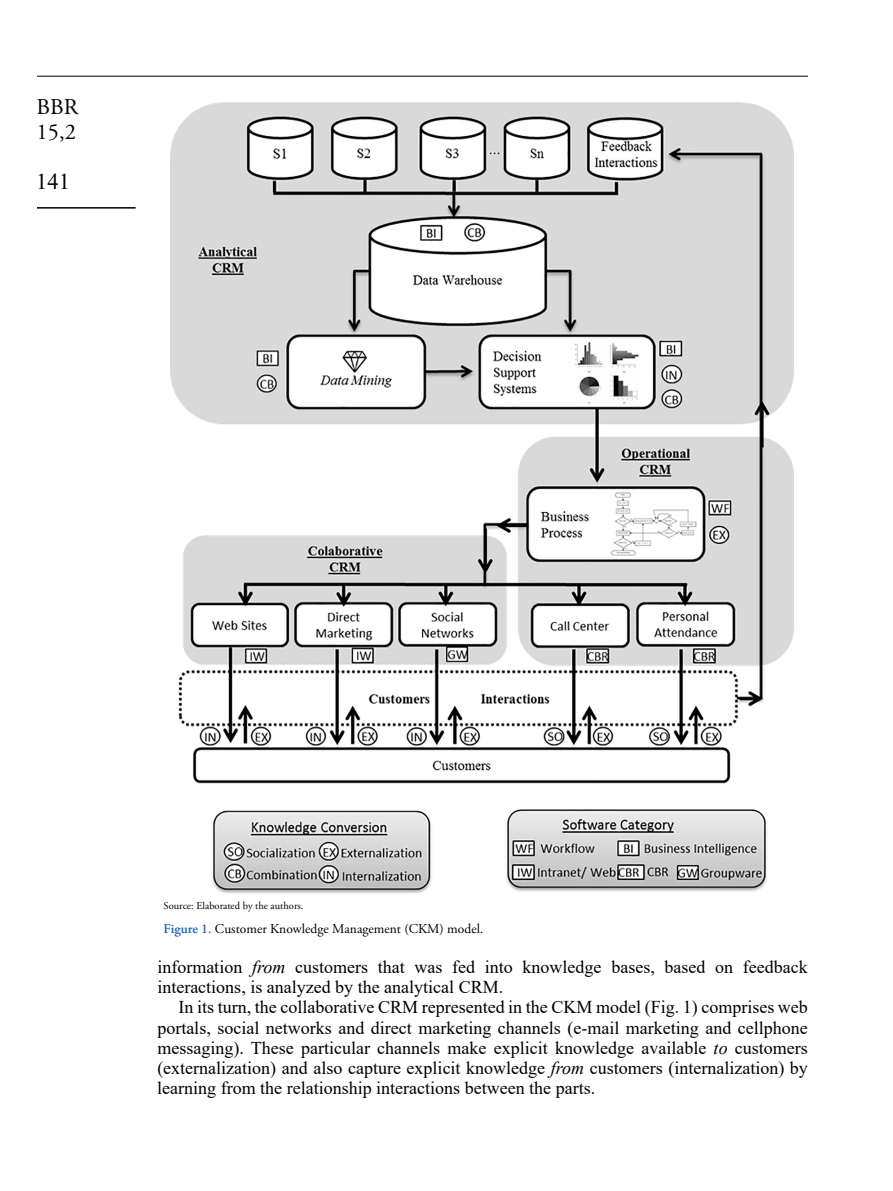
<style>
.page{position:relative;width:893px;height:1191px;background:#fff}
.page>*{position:absolute;margin:0;border:0;box-sizing:border-box;transform-origin:0 0}
.t1{font:22.5px/24.6px "Adobe Garamond Pro";color:#000}
.t2{font:22.5px "Times New Roman";color:#000}
.t3{font:18px/20.2px "Times New Roman";color:#000}
.t4{font:13.5px "Adobe Garamond Pro";color:#000}
.t5{font:10.5px "Adobe Garamond Pro";color:#000}
.s1{font-weight:600;color:#1b65b0}
.s2{font-style:italic}
</style>
<div class="page">
<hr style="left:37px;top:207px;width:99px;height:2px;background:#000">
<hr style="left:37px;top:76px;width:771px;height:1px;background:#000">
<img style="left:170px;top:102px;width:624px;height:792px">
<p class="t1" style="left:37px;top:96px;width:43px">BBR<br>15,2</p>
<p class="t2" style="left:36px;top:166px;width:35px">141</p>
<p class="t5" style="left:164px;top:899px;width:141px">Source: Elaborated by the authors.</p>
<p class="t4" style="left:164px;top:920px;width:321px"><span class="s1">Figure 1.</span> Customer Knowledge Management (CKM) model.</p>
<p class="t3" style="left:157px;top:956px;width:652px">information <span class="s2">from</span> customers that was fed into knowledge bases, based on feedback interactions, is analyzed by the analytical CRM.</p>
<p class="t3" style="left:157px;top:996px;width:652px;text-align:justify;text-indent:21px">In its turn, the collaborative CRM represented in the CKM model (Fig. 1) comprises web portals, social networks and direct marketing channels (e-mail marketing and cellphone messaging). These particular channels make explicit knowledge available <span class="s2">to</span> customers (externalization) and also capture explicit knowledge <span class="s2">from</span> customers (internalization) by learning from the relationship interactions between the parts.</p>
</div>
